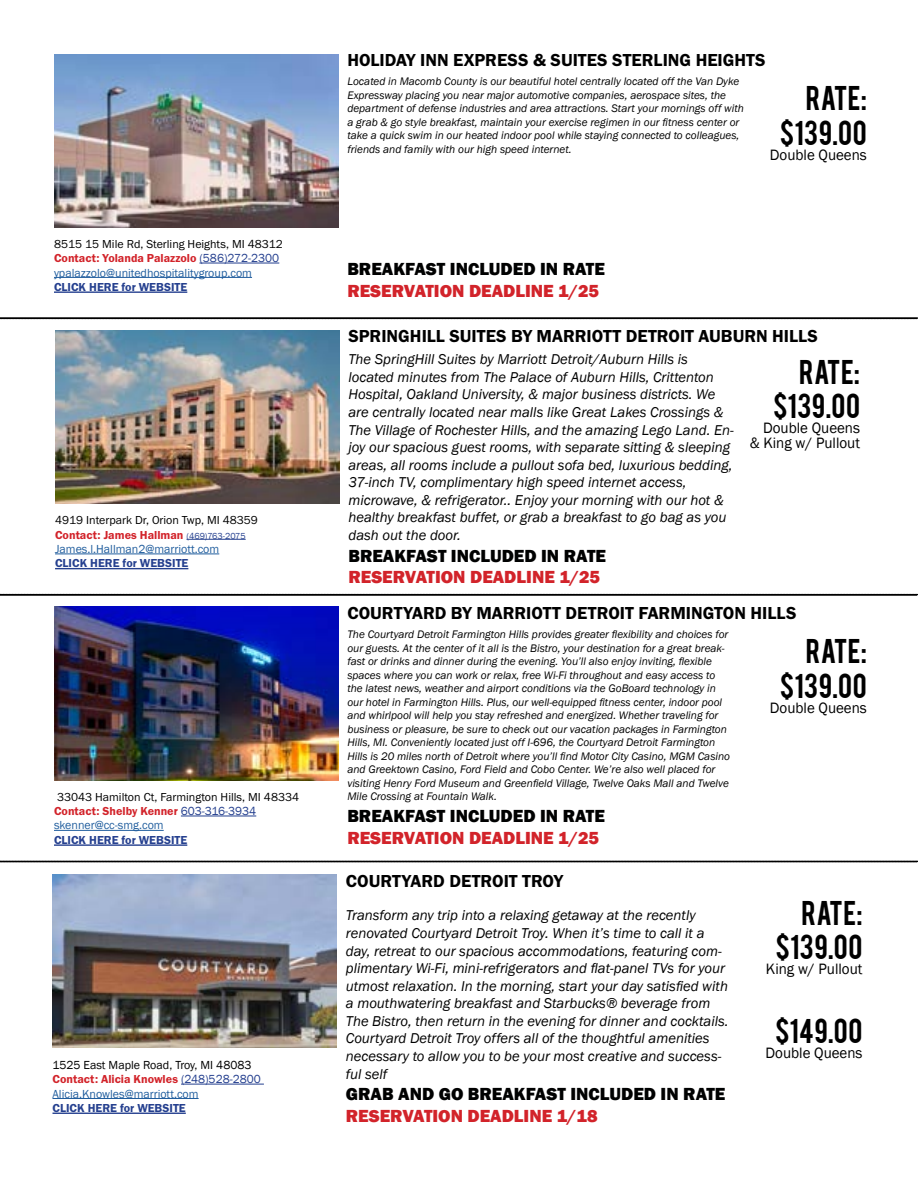
<style>
.page{position:relative;width:918px;height:1188px;background:#fff}
.page>*{position:absolute;margin:0;border:0;box-sizing:border-box;transform-origin:0 0}
.t1{font:27px/34.5px "Bebas";letter-spacing:.015em;color:#000;text-align:right}
.t2{font:18px "Franklin Gothic URW Dem";color:#000}
.t3{font:800 18px "Franklin Gothic";color:#000101}
.t4{font:800 18px "Franklin Gothic";color:#d2232a}
.t5{font:15.45px/15px "Franklin Gothic";color:#000;text-align:right}
.t6{font:italic 14.7px/17.5px "Franklin Gothic";color:#000101}
.t7{font:12px "Franklin Gothic URW Dem";color:#d2232a}
.t8{font:12px "Franklin Gothic";color:#215e9e}
.t9{font:12px "Franklin Gothic URW Boo";color:#000}
.t10{font:12px "Franklin Gothic URW Dem";color:#25408f}
.t11{font:12px "Franklin Gothic";color:#000}
.t12{font:italic 11.25px/13.5px "Franklin Gothic";color:#000101}
.s1{font-family:"Franklin Gothic";color:#25408f}
.s2{font-family:"Franklin Gothic";font-size:9px;color:#25408f}
</style>
<div class="page">
<img style="left:54px;top:607px;width:284px;height:173px">
<hr style="left:181px;top:816px;width:75px;height:1px;background:#25408f">
<hr style="left:54px;top:830px;width:110px;height:1px;background:#215e9e">
<hr style="left:54px;top:844px;width:133px;height:2px;background:#25408f">
<img style="left:54px;top:54px;width:284px;height:173px">
<hr style="left:199px;top:263px;width:80px;height:1px;background:#25408f">
<hr style="left:54px;top:277px;width:198px;height:1px;background:#215e9e">
<hr style="left:54px;top:291px;width:133px;height:2px;background:#25408f">
<svg style="left:0;top:317px;width:918px;height:2px;background:#232323"></svg>
<svg style="left:0;top:594px;width:918px;height:2px;background:#1f1f1f"></svg>
<svg style="left:0;top:860px;width:918px;height:3px;background:#707070"></svg>
<img style="left:55px;top:330px;width:284px;height:174px">
<hr style="left:187px;top:539px;width:59px;height:1px;background:#25408f">
<hr style="left:55px;top:554px;width:164px;height:1px;background:#215e9e">
<hr style="left:55px;top:568px;width:133px;height:1px;background:#25408f">
<img style="left:52px;top:875px;width:285px;height:173px">
<hr style="left:181px;top:1084px;width:83px;height:1px;background:#25408f">
<hr style="left:52px;top:1098px;width:147px;height:1px;background:#215e9e">
<hr style="left:52px;top:1113px;width:134px;height:1px;background:#25408f">
<p class="t9" style="left:54px;top:236px;width:231px">8515 15 Mile Rd, Sterling Heights, MI 48312</p>
<p class="t7" style="left:54px;top:251px;width:227px">Contact: Yolanda Palazzolo <span class="s1">(586)272-2300</span></p>
<p class="t8" style="left:54px;top:265px;width:200px">ypalazzolo@unitedhospitalitygroup.com</p>
<p class="t10" style="left:54px;top:280px;width:135px">CLICK HERE for WEBSITE</p>
<p class="t9" style="left:55px;top:513px;width:204px">4919 Interpark Dr, Orion Twp, MI 48359</p>
<p class="t7" style="left:55px;top:527px;width:192px">Contact: James Hallman <span class="s2">(469)763-2075</span></p>
<p class="t8" style="left:55px;top:542px;width:166px">James.l.Hallman2@marriott.com</p>
<p class="t10" style="left:55px;top:556px;width:135px">CLICK HERE for WEBSITE</p>
<p class="t9" style="left:57px;top:789px;width:244px">33043 Hamilton Ct, Farmington Hills, MI 48334</p>
<p class="t7" style="left:54px;top:804px;width:204px">Contact: Shelby Kenner <span class="s1">603-316-3934</span></p>
<p class="t8" style="left:54px;top:818px;width:111px">skenner@cc-smg.com</p>
<p class="t10" style="left:54px;top:832px;width:135px">CLICK HERE for WEBSITE</p>
<p class="t11" style="left:52px;top:1057px;width:200px">1525 East Maple Road, Troy, MI 48083</p>
<p class="t7" style="left:52px;top:1072px;width:210px">Contact: Alicia Knowles <span class="s1">(248)528-2800</span></p>
<p class="t8" style="left:52px;top:1086px;width:148px">Alicia.Knowles@marriott.com</p>
<p class="t10" style="left:52px;top:1101px;width:135px">CLICK HERE for WEBSITE</p>
<h2 class="t2" style="left:347px;top:49px;width:420px">HOLIDAY INN EXPRESS &amp; SUITES STERLING HEIGHTS</h2>
<p class="t12" style="left:347px;top:75px;width:398px">Located in Macomb County is our beautiful hotel centrally located off the Van Dyke Expressway placing you near major automotive companies, aerospace sites, the department of defense industries and area attractions. Start your mornings off with a grab &amp; go style breakfast, maintain your exercise regimen in our fitness center or take a quick swim in our heated indoor pool while staying connected to colleagues, friends and family with our high speed internet.</p>
<h1 class="t1" style="left:780px;top:79px;width:88px">RATE: $139.00</h1>
<h3 class="t5" style="left:770px;top:147px;width:99px">Double Queens</h3>
<h2 class="t3" style="left:347px;top:258px;width:259px">BREAKFAST INCLUDED IN RATE</h2>
<h2 class="t4" style="left:347px;top:279px;width:253px">RESERVATION DEADLINE 1/25</h2>
<h2 class="t2" style="left:348px;top:325px;width:471px">SPRINGHILL SUITES BY MARRIOTT DETROIT AUBURN HILLS</h2>
<p class="t6" style="left:348px;top:351px;width:387px">The SpringHill Suites by Marriott Detroit/Auburn Hills is located minutes from The Palace of Auburn Hills, Crittenton Hospital, Oakland University, &amp; major business districts. We are centrally located near malls like Great Lakes Crossings &amp; The Village of Rochester Hills, and the amazing Lego Land. En&shy;joy our spacious guest rooms, with separate sitting &amp; sleeping areas, all rooms include a pullout sofa bed, luxurious bedding, 37-inch TV, complimentary high speed internet access, microwave, &amp; refrigerator.. Enjoy your morning with our hot &amp; healthy breakfast buffet, or grab a breakfast to go bag as you dash out the door.</p>
<h2 class="t3" style="left:348px;top:544px;width:259px">BREAKFAST INCLUDED IN RATE</h2>
<h2 class="t4" style="left:348px;top:565px;width:253px">RESERVATION DEADLINE 1/25</h2>
<h1 class="t1" style="left:773px;top:353px;width:88px">RATE: $139.00</h1>
<h3 class="t5" style="left:750px;top:421px;width:112px">Double Queens &amp; King w/ Pullout</h3>
<h2 class="t2" style="left:347px;top:602px;width:451px">COURTYARD BY MARRIOTT DETROIT FARMINGTON HILLS</h2>
<p class="t12" style="left:347px;top:628px;width:384px">The Courtyard Detroit Farmington Hills provides greater flexibility and choices for our guests. At the center of it all is the Bistro, your destination for a great break&shy;fast or drinks and dinner during the evening. You’ll also enjoy inviting, flexible spaces where you can work or relax, free Wi-Fi throughout and easy access to the latest news, weather and airport conditions via the GoBoard technology in our hotel in Farmington Hills. Plus, our well-equipped fitness center, indoor pool and whirlpool will help you stay refreshed and energized. Whether traveling for business or pleasure, be sure to check out our vacation packages in Farmington Hills, MI. Conveniently located just off I-696, the Courtyard Detroit Farmington Hills is 20 miles north of Detroit where you’ll find Motor City Casino, MGM Casino and Greektown Casino, Ford Field and Cobo Center. We’re also well placed for visiting Henry Ford Museum and Greenfield Village, Twelve Oaks Mall and Twelve Mile Crossing at Fountain Walk.</p>
<h2 class="t3" style="left:347px;top:804px;width:259px">BREAKFAST INCLUDED IN RATE</h2>
<h2 class="t4" style="left:347px;top:826px;width:253px">RESERVATION DEADLINE 1/25</h2>
<h2 class="t2" style="left:346px;top:870px;width:219px">COURTYARD DETROIT TROY</h2>
<p class="t6" style="left:346px;top:907px;width:384px">Transform any trip into a relaxing getaway at the recently renovated Courtyard Detroit Troy. When it’s time to call it a day, retreat to our spacious accommodations, featuring com&shy;plimentary Wi-Fi, mini-refrigerators and flat-panel TVs for your utmost relaxation. In the morning, start your day satisfied with a mouthwatering breakfast and Starbucks® beverage from The Bistro, then return in the evening for dinner and cocktails.<br>Courtyard Detroit Troy offers all of the thoughtful amenities necessary to allow you to be your most creative and success&shy;ful self</p>
<h2 class="t3" style="left:346px;top:1082px;width:381px">GRAB AND GO BREAKFAST INCLUDED IN RATE</h2>
<h2 class="t4" style="left:346px;top:1104px;width:253px">RESERVATION DEADLINE 1/18</h2>
<h1 class="t1" style="left:780px;top:632px;width:88px">RATE: $139.00</h1>
<h3 class="t5" style="left:770px;top:700px;width:99px">Double Queens</h3>
<h1 class="t1" style="left:776px;top:894px;width:88px">RATE: $139.00</h1>
<h3 class="t5" style="left:766px;top:962px;width:98px">King w/ Pullout</h3>
<h1 class="t1" style="left:775px;top:1012px;width:89px">$149.00</h1>
<h3 class="t5" style="left:766px;top:1046px;width:99px">Double Queens</h3>
</div>
